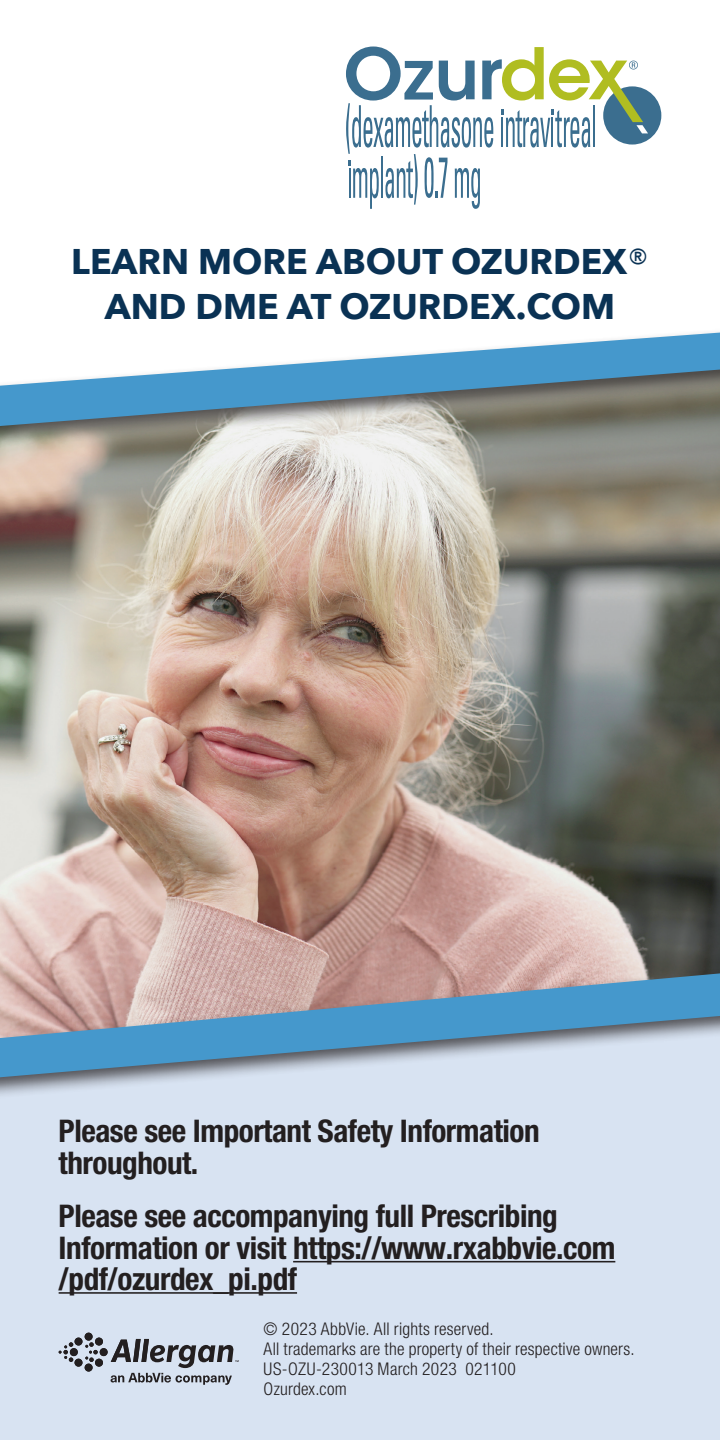
<style>
.page{position:relative;width:720px;height:1440px;background:#fff}
.page>*{position:absolute;margin:0;border:0;box-sizing:border-box;transform-origin:0 0}
.t1{font:700 35.5px/45px "Avenir Next";color:#0a3254;text-align:center}
.t2{font:700 condensed 31.25px/31.2px "Helvetica Neue LT Std";letter-spacing:-.015em;color:#231f20}
.t3{font:300 condensed 17.5px/20px "Helvetica Neue LT Std";letter-spacing:.015em;color:#231f20}
.s1{font-weight:400}
</style>
<div class="page">
<img style="left:0;top:502px;width:720px;height:445px">
<div style="left:0;top:323px;width:720px;height:179px;background:#231f20;opacity:.75"></div>
<svg style="left:0;top:333px;width:720px;height:93px"></svg>
<div style="left:0;top:1158px;width:720px;height:282px;background:#d8e3f2"></div>
<div style="left:0;top:947px;width:720px;height:211px;background:#231f20;opacity:.75"></div>
<svg style="left:0;top:973px;width:720px;height:104px;background:#8fa7bd"></svg>
<div style="left:85px;top:1333px;width:8px;height:8px;background:#231f20;border-radius:50%"></div>
<svg style="left:85px;top:1342px;width:13px;height:20px"></svg>
<svg style="left:59px;top:1342px;width:14px;height:20px"></svg>
<div style="left:95px;top:1338px;width:8px;height:8px;background:#231f20;border-radius:50%"></div>
<div style="left:100px;top:1348px;width:8px;height:8px;background:#231f20;border-radius:50%"></div>
<div style="left:95px;top:1359px;width:8px;height:8px;background:#231f20;border-radius:50%"></div>
<div style="left:85px;top:1364px;width:8px;height:8px;background:#231f20;border-radius:50%"></div>
<div style="left:75px;top:1359px;width:8px;height:8px;background:#231f20;border-radius:50%"></div>
<div style="left:70px;top:1348px;width:8px;height:8px;background:#231f20;border-radius:50%"></div>
<div style="left:75px;top:1338px;width:8px;height:8px;background:#231f20;border-radius:50%"></div>
<svg style="left:111px;top:1339px;width:128px;height:46px;background:#9fa6b1"></svg>
<hr style="left:293px;top:1261px;width:322px;height:1px;background:#231f20">
<hr style="left:59px;top:1292px;width:238px;height:2px;background:#231f20">
<div style="left:603px;top:86px;width:58px;height:59px;background:#3b6e8f;border-radius:50%"></div>
<svg style="left:346px;top:47px;width:302px;height:162px"></svg>
<p class="t1" style="left:71px;top:239px;width:579px">LEARN MORE ABOUT OZURDEX<span class="s1">®<br></span>AND DME AT OZURDEX.COM</p>
<p class="t2" style="left:59px;top:1115px;width:483px">Please see Important Safety Information throughout.</p>
<p class="t2" style="left:59px;top:1200px;width:558px">Please see accompanying full Prescribing<br>Information or visit https://www.rxabbvie.com /pdf/ozurdex_pi.pdf</p>
<p class="t3" style="left:264px;top:1319px;width:373px">© 2023 AbbVie. All rights reserved.<br>All trademarks are the property of their respective owners.<br>US-OZU-230013 March 2023 021100<br>Ozurdex.com</p>
</div>
